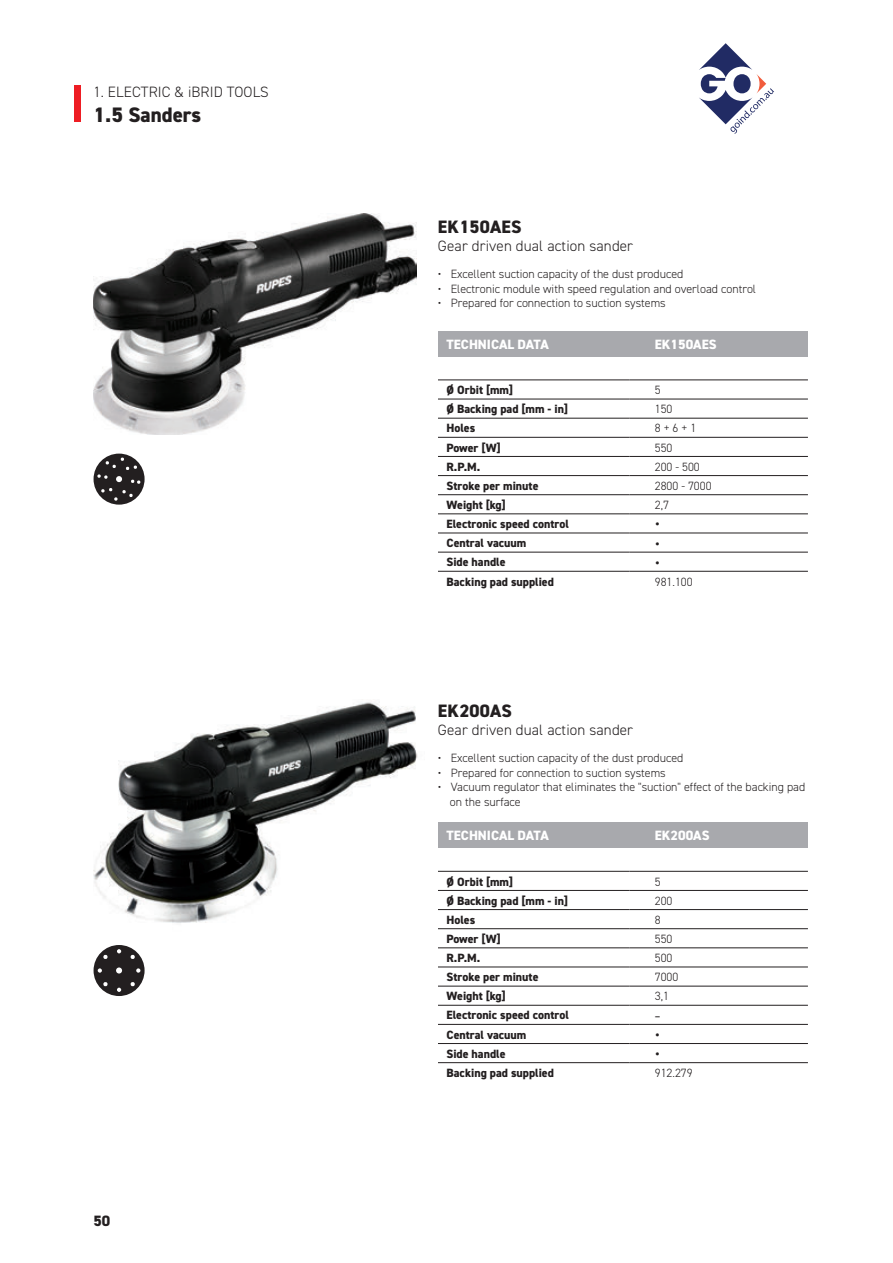
<style>
.page{position:relative;width:893px;height:1263px;background:#fff}
.page>*{position:absolute;margin:0;border:0;box-sizing:border-box;transform-origin:0 0}
.t1{font:800 21px "DIN2014";color:#231f20}
.t2{font:800 18px "DIN2014";letter-spacing:.01em;color:#231f20}
.t3{font:300 18px "DIN2014";color:#231f20}
.t4{font:300 15px "DIN2014";letter-spacing:.01em;color:#231f20}
.t5{font:800 15px "DIN2014";color:#231f20}
.t6{font:800 13.5px "DIN2014";color:#fff}
.t7{font:300 12px "DIN2014";color:#231f20}
.t8{font:800 12px "DIN2014";color:#231f20}
</style>
<div class="page">
<div style="left:629px;top:331px;width:179px;height:25px;background:#a8a9ad"></div>
<hr style="left:629px;top:380px;width:179px;height:1px;background:#231f20">
<hr style="left:629px;top:399px;width:179px;height:1px;background:#231f20">
<hr style="left:629px;top:418px;width:179px;height:1px;background:#231f20">
<hr style="left:629px;top:437px;width:179px;height:1px;background:#231f20">
<hr style="left:629px;top:456px;width:179px;height:1px;background:#231f20">
<hr style="left:629px;top:475px;width:179px;height:1px;background:#231f20">
<hr style="left:629px;top:494px;width:179px;height:1px;background:#231f20">
<hr style="left:629px;top:514px;width:179px;height:1px;background:#231f20">
<hr style="left:629px;top:533px;width:179px;height:1px;background:#231f20">
<hr style="left:629px;top:552px;width:179px;height:1px;background:#231f20">
<hr style="left:629px;top:571px;width:179px;height:1px;background:#231f20">
<svg style="left:94px;top:454px;width:51px;height:51px"></svg>
<svg style="left:97px;top:457px;width:44px;height:44px;background:#434041"></svg>
<img style="left:94px;top:214px;width:323px;height:221px">
<div style="left:629px;top:822px;width:179px;height:26px;background:#a8a9ad"></div>
<hr style="left:629px;top:871px;width:179px;height:1px;background:#231f20">
<hr style="left:629px;top:890px;width:179px;height:1px;background:#231f20">
<hr style="left:629px;top:909px;width:179px;height:1px;background:#231f20">
<hr style="left:629px;top:928px;width:179px;height:1px;background:#231f20">
<hr style="left:629px;top:947px;width:179px;height:1px;background:#231f20">
<hr style="left:629px;top:967px;width:179px;height:1px;background:#231f20">
<hr style="left:629px;top:986px;width:179px;height:1px;background:#231f20">
<hr style="left:629px;top:1005px;width:179px;height:1px;background:#231f20">
<hr style="left:629px;top:1024px;width:179px;height:1px;background:#231f20">
<hr style="left:629px;top:1043px;width:179px;height:1px;background:#231f20">
<hr style="left:629px;top:1062px;width:179px;height:1px;background:#231f20">
<div style="left:94px;top:945px;width:51px;height:51px;background:#231f20;border-radius:50%"></div>
<svg style="left:117px;top:988px;width:4px;height:4px"></svg>
<svg style="left:117px;top:949px;width:4px;height:4px"></svg>
<svg style="left:98px;top:968px;width:4px;height:5px"></svg>
<svg style="left:136px;top:968px;width:4px;height:5px"></svg>
<svg style="left:130px;top:954px;width:5px;height:5px"></svg>
<svg style="left:103px;top:982px;width:5px;height:4px"></svg>
<svg style="left:130px;top:982px;width:5px;height:4px"></svg>
<svg style="left:103px;top:954px;width:5px;height:5px"></svg>
<svg style="left:116px;top:967px;width:6px;height:6px"></svg>
<img style="left:94px;top:702px;width:324px;height:221px">
<div style="left:438px;top:331px;width:191px;height:25px;background:#a8a9ad"></div>
<hr style="left:438px;top:399px;width:191px;height:1px;background:#231f20">
<hr style="left:438px;top:418px;width:191px;height:1px;background:#231f20">
<hr style="left:438px;top:437px;width:191px;height:1px;background:#231f20">
<hr style="left:438px;top:456px;width:191px;height:1px;background:#231f20">
<hr style="left:438px;top:475px;width:191px;height:1px;background:#231f20">
<hr style="left:438px;top:494px;width:191px;height:1px;background:#231f20">
<hr style="left:438px;top:380px;width:191px;height:1px;background:#231f20">
<hr style="left:438px;top:514px;width:191px;height:1px;background:#231f20">
<hr style="left:438px;top:533px;width:191px;height:1px;background:#231f20">
<hr style="left:438px;top:552px;width:191px;height:1px;background:#231f20">
<hr style="left:438px;top:571px;width:191px;height:1px;background:#231f20">
<div style="left:438px;top:822px;width:191px;height:26px;background:#a8a9ad"></div>
<hr style="left:438px;top:890px;width:191px;height:1px;background:#231f20">
<hr style="left:438px;top:909px;width:191px;height:1px;background:#231f20">
<hr style="left:438px;top:928px;width:191px;height:1px;background:#231f20">
<hr style="left:438px;top:947px;width:191px;height:1px;background:#231f20">
<hr style="left:438px;top:967px;width:191px;height:1px;background:#231f20">
<hr style="left:438px;top:986px;width:191px;height:1px;background:#231f20">
<hr style="left:438px;top:871px;width:191px;height:1px;background:#231f20">
<hr style="left:438px;top:1005px;width:191px;height:1px;background:#231f20">
<hr style="left:438px;top:1024px;width:191px;height:1px;background:#231f20">
<hr style="left:438px;top:1043px;width:191px;height:1px;background:#231f20">
<hr style="left:438px;top:1062px;width:191px;height:1px;background:#231f20">
<div style="left:74px;top:85px;width:7px;height:37px;background:#ee1d23"></div>
<svg style="left:699px;top:43px;width:75px;height:91px"></svg>
<p class="t4" style="left:94px;top:82px;width:177px">1. ELECTRIC &amp; iBRID TOOLS</p>
<p class="t1" style="left:94px;top:101px;width:109px">1.5 Sanders</p>
<p class="t5" style="left:94px;top:1211px;width:18px">50</p>
<p class="t2" style="left:438px;top:215px;width:85px">EK150AES</p>
<p class="t4" style="left:438px;top:237px;width:197px">Gear driven dual action sander</p>
<p class="t7" style="left:438px;top:267px;width:247px">• Excellent suction capacity of the dust produced</p>
<p class="t7" style="left:438px;top:281px;width:320px">• Electronic module with speed regulation and overload control</p>
<p class="t7" style="left:438px;top:295px;width:229px">• Prepared for connection to suction systems</p>
<p class="t6" style="left:446px;top:335px;width:104px">TECHNICAL DATA</p>
<p class="t8" style="left:446px;top:382px;width:68px">Ø Orbit [mm]</p>
<p class="t8" style="left:446px;top:401px;width:123px">Ø Backing pad [mm - in]</p>
<p class="t8" style="left:446px;top:420px;width:30px">Holes</p>
<p class="t8" style="left:446px;top:439px;width:56px">Power [W]</p>
<p class="t8" style="left:446px;top:458px;width:35px">R.P.M.</p>
<p class="t8" style="left:446px;top:478px;width:93px">Stroke per minute</p>
<p class="t8" style="left:446px;top:497px;width:61px">Weight [kg]</p>
<p class="t8" style="left:446px;top:516px;width:124px">Electronic speed control</p>
<p class="t8" style="left:446px;top:535px;width:81px">Central vacuum</p>
<p class="t8" style="left:446px;top:554px;width:61px">Side handle</p>
<p class="t8" style="left:446px;top:573px;width:109px">Backing pad supplied</p>
<p class="t6" style="left:655px;top:335px;width:63px">EK150AES</p>
<p class="t7" style="left:655px;top:383px;width:7px">5</p>
<p class="t7" style="left:655px;top:402px;width:19px">150</p>
<p class="t7" style="left:655px;top:421px;width:43px">8 + 6 + 1</p>
<p class="t7" style="left:655px;top:440px;width:19px">550</p>
<p class="t7" style="left:655px;top:459px;width:46px">200 - 500</p>
<p class="t7" style="left:655px;top:478px;width:58px">2800 - 7000</p>
<p class="t7" style="left:655px;top:497px;width:16px">2,7</p>
<p class="t3" style="left:655px;top:513px;width:7px">•</p>
<p class="t3" style="left:655px;top:532px;width:7px">•</p>
<p class="t3" style="left:655px;top:551px;width:7px">•</p>
<p class="t7" style="left:655px;top:574px;width:39px">981.100</p>
<p class="t2" style="left:438px;top:699px;width:75px">EK200AS</p>
<p class="t4" style="left:438px;top:721px;width:197px">Gear driven dual action sander</p>
<p class="t7" style="left:438px;top:751px;width:247px">• Excellent suction capacity of the dust produced</p>
<p class="t7" style="left:438px;top:765px;width:229px">• Prepared for connection to suction systems</p>
<p class="t7" style="left:438px;top:780px;width:369px">• Vacuum regulator that eliminates the "suction" effect of the backing pad</p>
<p class="t7" style="left:450px;top:794px;width:72px">on the surface</p>
<p class="t6" style="left:446px;top:826px;width:104px">TECHNICAL DATA</p>
<p class="t8" style="left:446px;top:873px;width:68px">Ø Orbit [mm]</p>
<p class="t8" style="left:446px;top:892px;width:123px">Ø Backing pad [mm - in]</p>
<p class="t8" style="left:446px;top:912px;width:30px">Holes</p>
<p class="t8" style="left:446px;top:931px;width:56px">Power [W]</p>
<p class="t8" style="left:446px;top:950px;width:35px">R.P.M.</p>
<p class="t8" style="left:446px;top:969px;width:93px">Stroke per minute</p>
<p class="t8" style="left:446px;top:988px;width:61px">Weight [kg]</p>
<p class="t8" style="left:446px;top:1007px;width:124px">Electronic speed control</p>
<p class="t8" style="left:446px;top:1026px;width:81px">Central vacuum</p>
<p class="t8" style="left:446px;top:1045px;width:61px">Side handle</p>
<p class="t8" style="left:446px;top:1065px;width:109px">Backing pad supplied</p>
<p class="t6" style="left:655px;top:826px;width:56px">EK200AS</p>
<p class="t7" style="left:655px;top:874px;width:7px">5</p>
<p class="t7" style="left:655px;top:893px;width:19px">200</p>
<p class="t7" style="left:655px;top:912px;width:7px">8</p>
<p class="t7" style="left:655px;top:931px;width:19px">550</p>
<p class="t7" style="left:655px;top:951px;width:19px">500</p>
<p class="t7" style="left:655px;top:970px;width:25px">7000</p>
<p class="t7" style="left:655px;top:989px;width:16px">3,1</p>
<p class="t3" style="left:655px;top:1005px;width:7px">-</p>
<p class="t3" style="left:655px;top:1024px;width:7px">•</p>
<p class="t3" style="left:655px;top:1043px;width:7px">•</p>
<p class="t7" style="left:655px;top:1065px;width:39px">912.279</p>
</div>
